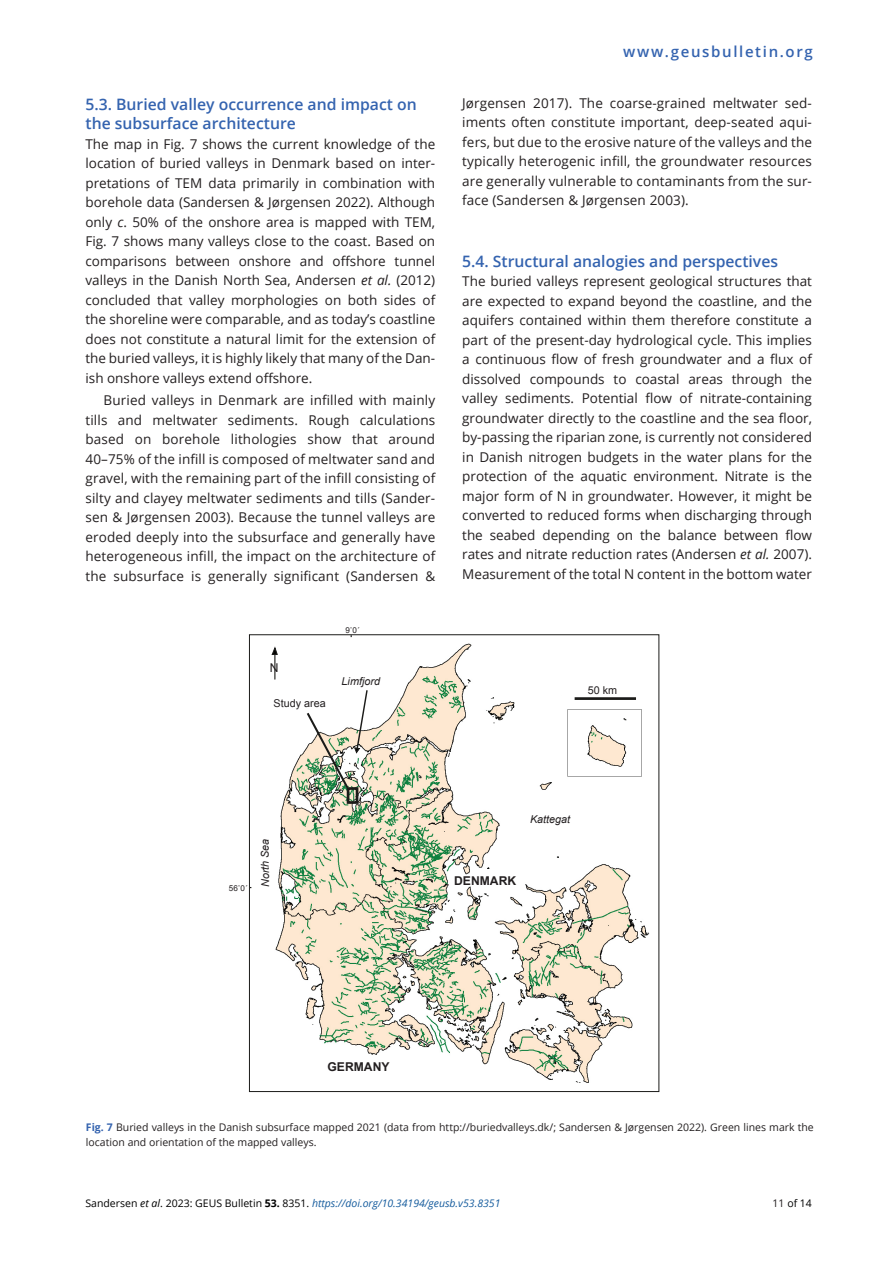
<style>
.page{position:relative;width:893px;height:1263px;background:#fff}
.page>*{position:absolute;margin:0;border:0;box-sizing:border-box;transform-origin:0 0}
.t1{font:600 15.75px/19.5px "Open Sans";color:#3463af}
.t2{font:600 15px "Open Sans";letter-spacing:.11em;color:#3463af}
.TX{font:13.5px/19.5px "Open Sans";color:#231f20;text-align:justify}
.TXI{font:13.5px/19.5px "Open Sans";letter-spacing:.01em;color:#231f20;text-align:justify}
.t3{font:700 12.15px "Arial";color:#231f20}
.t4{font:12.15px "Arial";color:#231f20}
.t5{font:italic 10.8px "Arial";color:#231f20}
.t6{font:10.8px "Arial";color:#231f20}
.FC{font:10.5px/15px "Open Sans";color:#231f20}
.t7{font:italic 10.5px "Open Sans";color:#175d9e}
.t8{font:10.5px "Open Sans";color:#000}
.t9{font:8.1px "Arial";color:#231f20}
.s1{font-style:italic}
.s2{font-weight:700;color:#3463af}
.s3{font-style:normal;color:#000}
.s4{color:#000}
.s5{font-weight:700;font-style:normal;color:#000}
.s6{color:#231f20}
</style>
<div class="page">
<img style="left:274px;top:643px;width:376px;height:440px">
<div style="left:347px;top:787px;width:11px;height:17px;border:3px solid #1b1b19"></div>
<hr style="left:575px;top:697px;width:61px;height:3px;background:#1b1b19">
<div style="left:556px;top:674px;width:97px;height:20px;background:#fff"></div>
<svg style="left:305px;top:689px;width:64px;height:101px"></svg>
<svg style="left:271px;top:646px;width:8px;height:33px"></svg>
<h2 class="t1" style="left:86px;top:94px;width:333px">5.3. Buried valley occurrence and impact on the subsurface architecture</h2>
<p class="TX" style="left:86px;top:134px;width:351px">The map in Fig. 7 shows the current knowledge of the location of buried valleys in Denmark based on inter&shy;pretations of TEM data primarily in combination with borehole data (Sandersen &amp; Jørgensen 2022). Although only <span class="s1">c</span>. 50% of the onshore area is mapped with TEM, Fig. 7 shows many valleys close to the coast. Based on comparisons between onshore and offshore tunnel valleys in the Danish North Sea, Andersen <span class="s1">et al.</span> (2012) concluded that valley morphologies on both sides of the shoreline were comparable, and as today’s coastline does not constitute a natural limit for the extension of the buried valleys, it is highly likely that many of the Dan&shy;ish onshore valleys extend offshore.</p>
<p class="TXI" style="left:86px;top:390px;width:351px;text-indent:18px">Buried valleys in Denmark are infilled with mainly tills and meltwater sediments. Rough calculations based on borehole lithologies show that around 40–75% of the infill is composed of meltwater sand and gravel, with the remaining part of the infill consisting of silty and clayey meltwater sediments and tills (Sander&shy;sen &amp; Jørgensen 2003). Because the tunnel valleys are eroded deeply into the subsurface and generally have heterogeneous infill, the impact on the architecture of the subsurface is generally significant (Sandersen &amp;</p>
<p class="t4" style="left:270px;top:659px;width:10px">N</p>
<p class="t6" style="left:274px;top:696px;width:54px">Study area</p>
<p class="t9" style="left:345px;top:625px;width:16px">9˚0´</p>
<p class="t5" style="left:342px;top:674px;width:40px">Limfjord</p>
<p class="t2" style="left:623px;top:41px;width:191px">www.geusbulletin.org</p>
<p class="TXI" style="left:462px;top:93px;width:351px">Jørgensen 2017). The coarse-grained meltwater sed&shy;iments often constitute important, deep-seated aqui&shy;fers, but due to the erosive nature of the valleys and the typically heterogenic infill, the groundwater resources are generally vulnerable to contaminants from the sur&shy;face (Sandersen &amp; Jørgensen 2003).</p>
<h2 class="t1" style="left:462px;top:251px;width:317px">5.4. Structural analogies and perspectives</h2>
<p class="TX" style="left:462px;top:271px;width:351px">The buried valleys represent geological structures that are expected to expand beyond the coastline, and the aquifers contained within them therefore constitute a part of the present-day hydrological cycle. This implies a continuous flow of fresh groundwater and a flux of dissolved compounds to coastal areas through the valley sediments. Potential flow of nitrate-containing groundwater directly to the coastline and the sea floor, by-passing the riparian zone, is currently not considered in Danish nitrogen budgets in the water plans for the protection of the aquatic environment. Nitrate is the major form of N in groundwater. However, it might be converted to reduced forms when discharging through the seabed depending on the balance between flow rates and nitrate reduction rates (Andersen <span class="s1">et al.</span> 2007).<br>Measurement of the total N content in the bottom water</p>
<p class="t6" style="left:588px;top:683px;width:31px">50 km</p>
<p class="t9" style="left:229px;top:882px;width:20px">56˚0´</p>
<p class="t5" style="left:258px;top:887px;width:50px;rotate:-90deg">North Sea</p>
<p class="t5" style="left:530px;top:812px;width:42px">Kattegat</p>
<p class="t3" style="left:454px;top:873px;width:64px">DENMARK</p>
<p class="t3" style="left:327px;top:1058px;width:64px">GERMANY</p>
<p class="FC" style="left:86px;top:1119px;width:729px"><span class="s2">Fig. 7</span> Buried valleys in the Danish subsurface mapped 2021 (data from http://buriedvalleys.dk/; Sandersen &amp; Jørgensen 2022). Green lines mark the location and orientation of the mapped valleys.</p>
<p class="t7" style="left:86px;top:1196px;width:416px"><span class="s3">Sandersen</span> <span class="s4">et al</span><span class="s3">. 2023: GEUS Bulletin</span> <span class="s5">53.</span> <span class="s3">8351.</span> https://doi.org/10.34194/geusb.v53.8351</p>
<p class="t8" style="left:773px;top:1196px;width:41px"><span class="s6">11</span> of 14</p>
</div>
